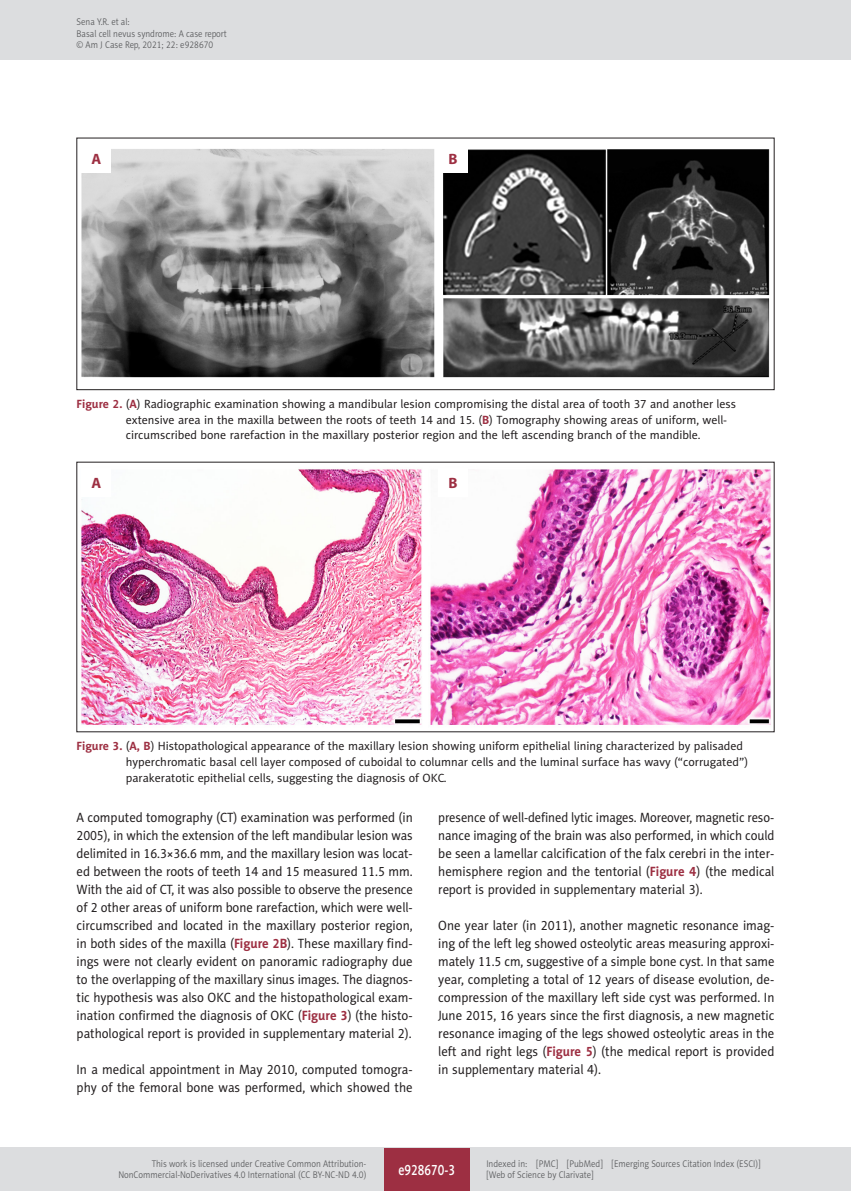
<style>
.page{position:relative;width:851px;height:1191px;background:#fff}
.page>*{position:absolute;margin:0;border:0;box-sizing:border-box;transform-origin:0 0}
.AJCR_e-PAGINA{font:15px "Naomi Sans EFN Medium";color:#fff;scale:.8 1}
.t1{font:700 15px "Myriad Pro";color:#9d2f42}
.AJCR_Body{font:13.5px/18px "Naomi Sans EFN";color:#231f20;text-align:justify;scale:.95 1}
.AJCR_Body-2{font:13.5px/18px "Naomi Sans EFN";color:#231f20;text-align:justify;scale:.93 1}
.AJCR_Rycina_tytul{font:12px/15.8px "Naomi Sans EFN";color:#231f20}
.AJCR_pagina_zywa{font:9.75px/11.2px "Naomi Sans EFN Light";color:#57585a;scale:.9 1}
.AJCR_pagina_sygnatur{font:9.75px "Naomi Sans EFN Light";color:#57585a;scale:.9 1}
.s1{font-weight:700;color:#9d2f42}
</style>
<div class="page">
<img style="left:81px;top:149px;width:689px;height:229px">
<div style="left:77px;top:138px;width:697px;height:252px;border:1px solid #231f20"></div>
<div style="left:82px;top:144px;width:29px;height:28px;background:#fff"></div>
<div style="left:438px;top:144px;width:29px;height:28px;background:#fff"></div>
<img style="left:81px;top:469px;width:690px;height:256px">
<div style="left:82px;top:468px;width:29px;height:28px;background:#fff"></div>
<div style="left:438px;top:468px;width:29px;height:28px;background:#fff"></div>
<div style="left:0;top:0;width:850px;height:60px;background:#dcdddf"></div>
<div style="left:0;top:1148px;width:850px;height:43px;background:#dcdddf"></div>
<div style="left:384px;top:1147px;width:85px;height:43px;background:#9d2f42"></div>
<p class="AJCR_pagina_zywa" style="left:77px;top:16px;width:168px">Sena Y.R. et al:<br>Basal cell nevus syndrome: A case report</p>
<p class="AJCR_pagina_sygnatur" style="left:77px;top:39px;width:153px">© Am J Case Rep, 2021; 22: e928670</p>
<p class="t1" style="left:91px;top:149px;width:11px">A</p>
<p class="t1" style="left:448px;top:149px;width:11px">B</p>
<p class="AJCR_Rycina_tytul" style="left:126px;top:396px;width:611px;text-indent:-49px"><span class="s1">Figure 2.</span> (<span class="s1">A</span>) Radiographic examination showing a mandibular lesion compromising the distal area of tooth 37 and another less extensive area in the maxilla between the roots of teeth 14 and 15. (<span class="s1">B</span>) Tomography showing areas of uniform, well&shy;circumscribed bone rarefaction in the maxillary posterior region and the left ascending branch of the mandible.</p>
<p class="t1" style="left:91px;top:473px;width:11px">A</p>
<p class="t1" style="left:448px;top:473px;width:11px">B</p>
<p class="AJCR_Rycina_tytul" style="left:126px;top:738px;width:623px;text-indent:-49px"><span class="s1">Figure 3.</span> (<span class="s1">A, B</span>) Histopathological appearance of the maxillary lesion showing uniform epithelial lining characterized by palisaded hyperchromatic basal cell layer composed of cuboidal to columnar cells and the luminal surface has wavy (“corrugated”) parakeratotic epithelial cells, suggesting the diagnosis of OKC.</p>
<p class="AJCR_Body" style="left:77px;top:808px;width:355px">A computed tomography (CT) examination was performed (in 2005), in which the extension of the left mandibular lesion was delimited in 16.3×36.6 mm, and the maxillary lesion was locat&shy;ed between the roots of teeth 14 and 15 measured 11.5 mm.<br>With the aid of CT, it was also possible to observe the presence of 2 other areas of uniform bone rarefaction, which were well&shy;circumscribed and located in the maxillary posterior region, in both sides of the maxilla (<span class="s1">Figure 2B</span>). These maxillary find&shy;ings were not clearly evident on panoramic radiography due to the overlapping of the maxillary sinus images. The diagnos&shy;tic hypothesis was also OKC and the histopathological exam&shy;ination confirmed the diagnosis of OKC (<span class="s1">Figure 3</span>) (the histo&shy;pathological report is provided in supplementary material 2).</p>
<p class="AJCR_Body" style="left:77px;top:1060px;width:355px">In a medical appointment in May 2010, computed tomogra&shy;phy of the femoral bone was performed, which showed the</p>
<p class="AJCR_Body-2" style="left:438px;top:808px;width:363px">presence of well-defined lytic images. Moreover, magnetic reso&shy;nance imaging of the brain was also performed, in which could be seen a lamellar calcification of the falx cerebri in the inter&shy;hemisphere region and the tentorial (<span class="s1">Figure 4</span>) (the medical report is provided in supplementary material 3).</p>
<p class="AJCR_Body" style="left:438px;top:916px;width:355px">One year later (in 2011), another magnetic resonance imag&shy;ing of the left leg showed osteolytic areas measuring approxi&shy;mately 11.5 cm, suggestive of a simple bone cyst. In that same year, completing a total of 12 years of disease evolution, de&shy;compression of the maxillary left side cyst was performed. In June 2015, 16 years since the first diagnosis, a new magnetic resonance imaging of the legs showed osteolytic areas in the left and right legs (<span class="s1">Figure 5</span>) (the medical report is provided in supplementary material 4).</p>
<p class="AJCR_pagina_zywa" style="left:118px;top:1158px;width:277px;text-align:right">This work is licensed under Creative Common Attribution-<br>NonCommercial-NoDerivatives 4.0 International (CC BY-NC-ND 4.0)</p>
<p class="AJCR_e-PAGINA" style="left:398px;top:1160px;width:72px">e928670-3</p>
<p class="AJCR_pagina_zywa" style="left:486px;top:1158px;width:306px">Indexed in: [PMC] [PubMed] [Emerging Sources Citation Index (ESCI)] [Web of Science by Clarivate]</p>
</div>
